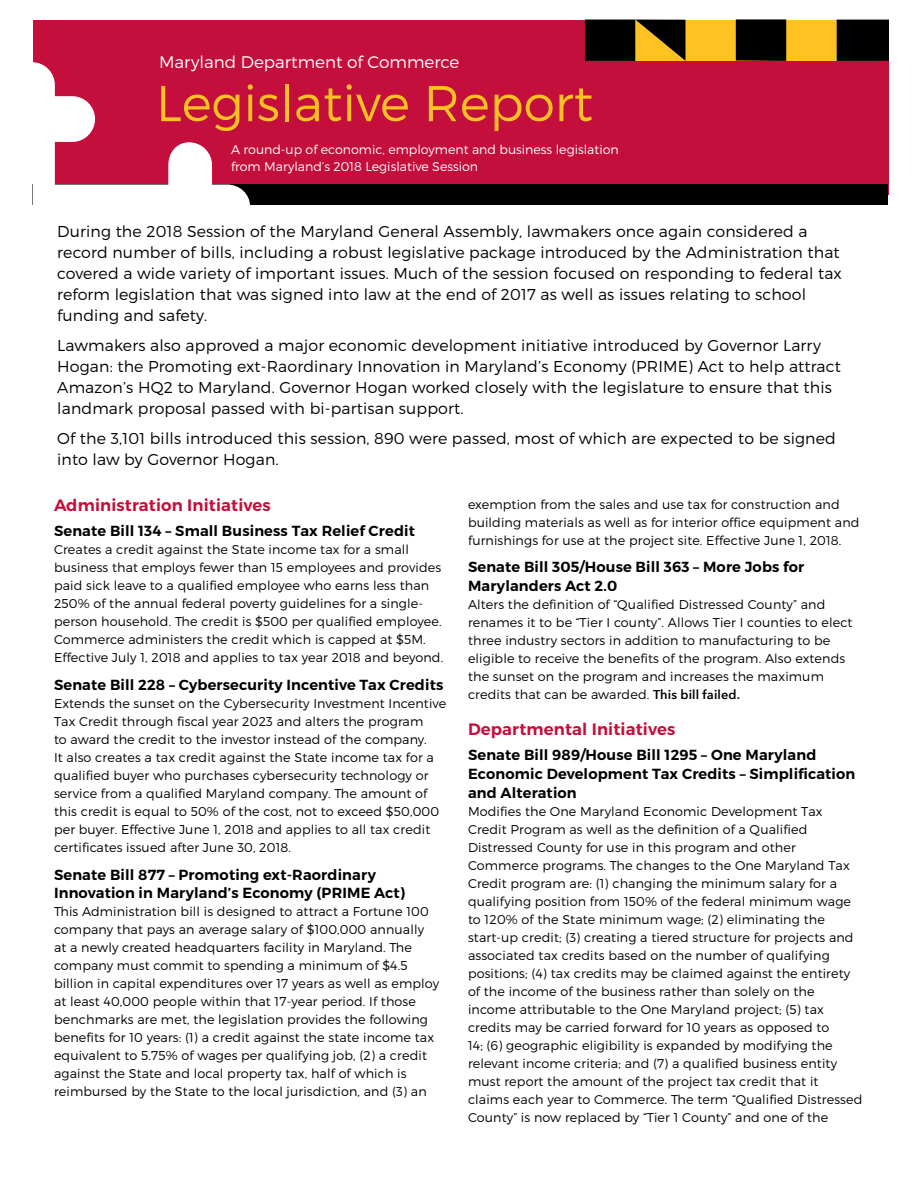
<style>
.page{position:relative;width:918px;height:1188px;background:#fff}
.page>*{position:absolute;margin:0;border:0;box-sizing:border-box;transform-origin:0 0}
.t1{font:300 50.4px "Montserrat";color:#ffc222}
.t2{font:300 16.8px "Montserrat";color:#fff}
.t3{font:600 16.5px "Montserrat";letter-spacing:.01em;color:#c40f3c}
.t4{font:300 15.75px/21px "Montserrat";letter-spacing:.01em;color:#000}
.t5{font:600 14.7px/18.8px "Montserrat";letter-spacing:.01em;color:#000}
.t6{font:300 12.75px/18px "Montserrat";letter-spacing:.01em;color:#000}
.t7{font:300 12.6px/16.8px "Montserrat";color:#fff}
.s1{font-family:"Avenir Next";font-weight:600}
</style>
<div class="page">
<div style="left:33px;top:20px;width:856px;height:175px;background:#c40f3c"></div>
<div style="left:33px;top:184px;width:855px;height:21px;background:#000"></div>
<svg style="left:33px;top:62px;width:217px;height:143px"></svg>
<div style="left:586px;top:20px;width:302px;height:41px;background:#ffc222"></div>
<div style="left:837px;top:20px;width:52px;height:41px;background:#000"></div>
<div style="left:736px;top:20px;width:50px;height:41px;background:#000"></div>
<div style="left:585px;top:20px;width:50px;height:41px;background:#000"></div>
<svg style="left:635px;top:20px;width:50px;height:41px"></svg>
<h2 class="t2" style="left:159px;top:52px;width:302px">Maryland Department of Commerce</h2>
<h1 class="t1" style="left:156px;top:73px;width:439px">Legislative Report</h1>
<p class="t7" style="left:231px;top:141px;width:389px">A round-up of economic, employment and business legislation from Maryland’s 2018 Legislative Session</p>
<p class="t4" style="left:57px;top:221px;width:786px">During the 2018 Session of the Maryland General Assembly, lawmakers once again considered a record number of bills, including a robust legislative package introduced by the Administration that covered a wide variety of important issues. Much of the session focused on responding to federal tax reform legislation that was signed into law at the end of 2017 as well as issues relating to school funding and safety.</p>
<p class="t4" style="left:57px;top:335px;width:785px">Lawmakers also approved a major economic development initiative introduced by Governor Larry Hogan: the Promoting ext-Raordinary Innovation in Maryland’s Economy (PRIME) Act to help attract Amazon’s HQ2 to Maryland. Governor Hogan worked closely with the legislature to ensure that this landmark proposal passed with bi-partisan support.</p>
<p class="t4" style="left:57px;top:428px;width:780px">Of the 3,101 bills introduced this session, 890 were passed, most of which are expected to be signed into law by Governor Hogan.</p>
<p class="t3" style="left:54px;top:495px;width:218px">Administration Initiatives</p>
<p class="t5" style="left:54px;top:522px;width:362px">Senate Bill 134 – Small Business Tax Relief Credit</p>
<p class="t6" style="left:54px;top:540px;width:391px">Creates a credit against the State income tax for a small business that employs fewer than 15 employees and provides paid sick leave to a qualified employee who earns less than 250% of the annual federal poverty guidelines for a single&shy;person household. The credit is $500 per qualified employee.<br>Commerce administers the credit which is capped at $5M.<br>Effective July 1, 2018 and applies to tax year 2018 and beyond.</p>
<p class="t5" style="left:54px;top:675px;width:391px">Senate Bill 228 – Cybersecurity Incentive Tax Credits</p>
<p class="t6" style="left:54px;top:694px;width:394px">Extends the sunset on the Cybersecurity Investment Incentive Tax Credit through fiscal year 2023 and alters the program<br>to award the credit to the investor instead of the company.<br>It also creates a tax credit against the State income tax for a qualified buyer who purchases cybersecurity technology or service from a qualified Maryland company. The amount of this credit is equal to 50% of the cost, not to exceed $50,000 per buyer. Effective June 1, 2018 and applies to all tax credit certificates issued after June 30, 2018.</p>
<p class="t5" style="left:54px;top:865px;width:353px">Senate Bill 877 – Promoting ext-Raordinary<br>Innovation in Maryland’s Economy (PRIME Act)</p>
<p class="t6" style="left:54px;top:903px;width:387px">This Administration bill is designed to attract a Fortune 100 company that pays an average salary of $100,000 annually at a newly created headquarters facility in Maryland. The company must commit to spending a minimum of $4.5 billion in capital expenditures over 17 years as well as employ at least 40,000 people within that 17-year period. If those benchmarks are met, the legislation provides the following benefits for 10 years: (1) a credit against the state income tax equivalent to 5.75% of wages per qualifying job, (2) a credit against the State and local property tax, half of which is reimbursed by the State to the local jurisdiction, and (3) an</p>
<p class="t6" style="left:468px;top:495px;width:393px">exemption from the sales and use tax for construction and building materials as well as for interior office equipment and furnishings for use at the project site. Effective June 1, 2018.</p>
<p class="t5" style="left:468px;top:558px;width:338px">Senate Bill 305/House Bill 363 – More Jobs for<br>Marylanders Act 2.0</p>
<p class="t6" style="left:468px;top:595px;width:386px">Alters the definition of “Qualified Distressed County” and renames it to be “Tier I county”. Allows Tier I counties to elect three industry sectors in addition to manufacturing to be eligible to receive the benefits of the program. Also extends the sunset on the program and increases the maximum credits that can be awarded. <span class="s1">This bill failed.</span></p>
<p class="t3" style="left:468px;top:719px;width:209px">Departmental Initiatives</p>
<p class="t5" style="left:468px;top:746px;width:389px">Senate Bill 989/House Bill 1295 – One Maryland<br>Economic Development Tax Credits – Simplification and Alteration</p>
<p class="t6" style="left:468px;top:802px;width:396px">Modifies the One Maryland Economic Development Tax Credit Program as well as the definition of a Qualified Distressed County for use in this program and other Commerce programs. The changes to the One Maryland Tax Credit program are: (1) changing the minimum salary for a qualifying position from 150% of the federal minimum wage to 120% of the State minimum wage; (2) eliminating the start-up credit; (3) creating a tiered structure for projects and associated tax credits based on the number of qualifying positions; (4) tax credits may be claimed against the entirety of the income of the business rather than solely on the income attributable to the One Maryland project; (5) tax credits may be carried forward for 10 years as opposed to<br>14; (6) geographic eligibility is expanded by modifying the relevant income criteria; and (7) a qualified business entity must report the amount of the project tax credit that it claims each year to Commerce. The term “Qualified Distressed County” is now replaced by “Tier 1 County” and one of the</p>
</div>
